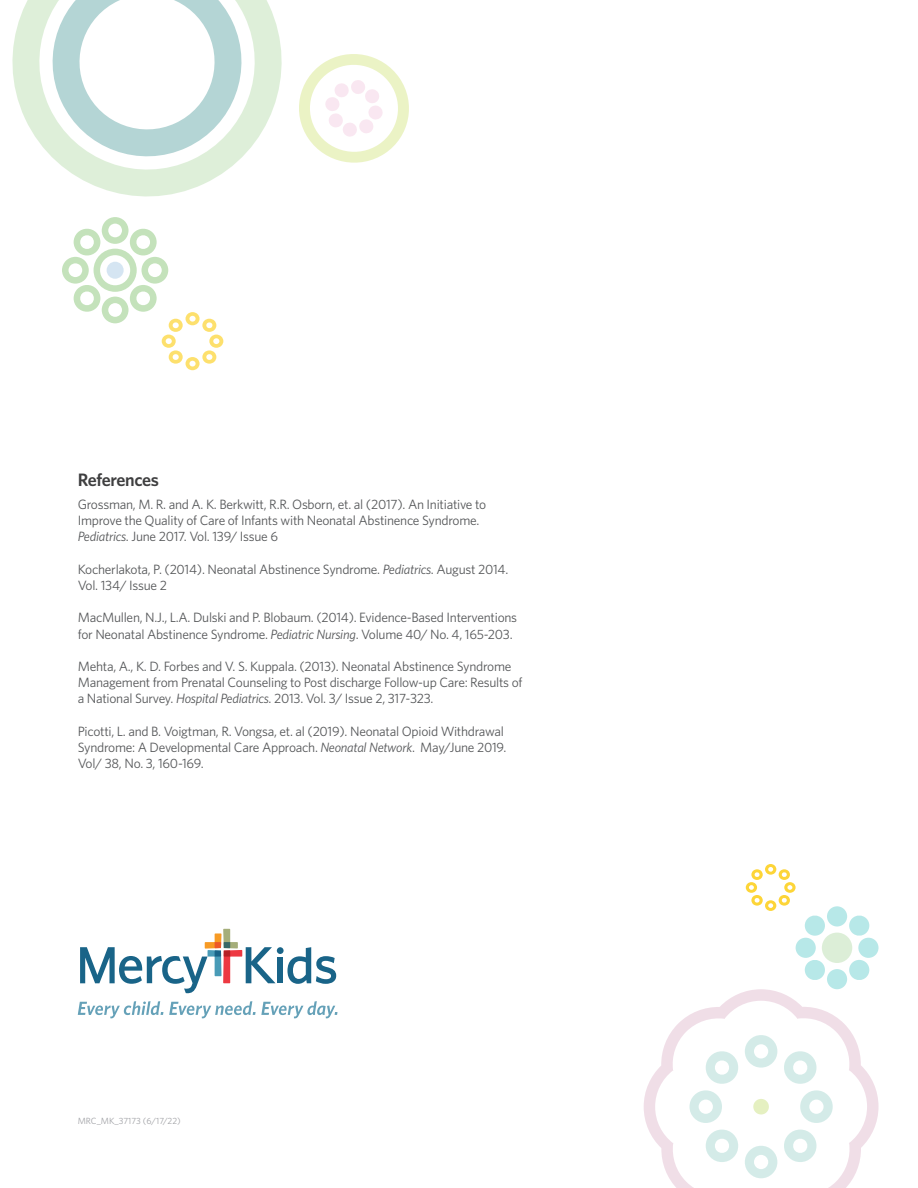
<style>
.page{position:relative;width:918px;height:1188px;background:#fff}
.page>*{position:absolute;margin:0;border:0;box-sizing:border-box;transform-origin:0 0}
.t1{font:600 18px "Whitney";letter-spacing:-.02em;color:#3e3e3f}
.t2{font:13.5px/16.2px "Whitney";letter-spacing:-.02em;color:#555759}
.t3{font:9px "Whitney";color:#a0a1a5}
.s1{font-style:italic}
</style>
<div class="page">
<svg style="left:644px;top:989px;width:235px;height:199px"></svg>
<svg style="left:746px;top:864px;width:133px;height:125px"></svg>
<svg style="left:80px;top:929px;width:196px;height:64px"></svg>
<div style="left:277px;top:947px;width:7px;height:7px;background:#196488;border-radius:50%"></div>
<div style="left:277px;top:958px;width:6px;height:25px;background:#196488"></div>
<svg style="left:287px;top:947px;width:49px;height:37px"></svg>
<svg style="left:78px;top:1001px;width:260px;height:17px"></svg>
<svg style="left:12px;top:0;width:270px;height:197px;fill:#deefd9"></svg>
<svg style="left:39px;top:0;width:216px;height:169px"></svg>
<svg style="left:299px;top:54px;width:110px;height:109px"></svg>
<svg style="left:62px;top:217px;width:161px;height:153px"></svg>
<p class="t1" style="left:78px;top:468px;width:83px">References</p>
<p class="t2" style="left:78px;top:496px;width:410px">Grossman, M. R. and A. K. Berkwitt, R.R. Osborn, et. al (2017). An Initiative to<br>Improve the Quality of Care of Infants with Neonatal Abstinence Syndrome.<br><span class="s1">Pediatrics</span>. June 2017. Vol. 139/ Issue 6</p>
<p class="t2" style="left:78px;top:561px;width:432px">Kocherlakota, P. (2014). Neonatal Abstinence Syndrome. <span class="s1">Pediatrics</span>. August 2014.<br>Vol. 134/ Issue 2</p>
<p class="t2" style="left:78px;top:609px;width:441px">MacMullen, N.J., L.A. Dulski and P. Blobaum. (2014). Evidence-Based Interventions for Neonatal Abstinence Syndrome. <span class="s1">Pediatric Nursing</span>. Volume 40/ No. 4, 165-203.</p>
<p class="t2" style="left:78px;top:658px;width:446px">Mehta, A., K. D. Forbes and V. S. Kuppala. (2013). Neonatal Abstinence Syndrome<br>Management from Prenatal Counseling to Post discharge Follow-up Care: Results of a National Survey. <span class="s1">Hospital Pediatrics</span>. 2013. Vol. 3/ Issue 2, 317-323.</p>
<p class="t2" style="left:78px;top:723px;width:430px">Picotti, L. and B. Voigtman, R. Vongsa, et. al (2019). Neonatal Opioid Withdrawal<br>Syndrome: A Developmental Care Approach. <span class="s1">Neonatal Network</span>. May/June 2019.<br>Vol/ 38, No. 3, 160-169.</p>
<p class="t3" style="left:78px;top:1114px;width:105px">MRC_MK_37173 (6/17/22)</p>
</div>
